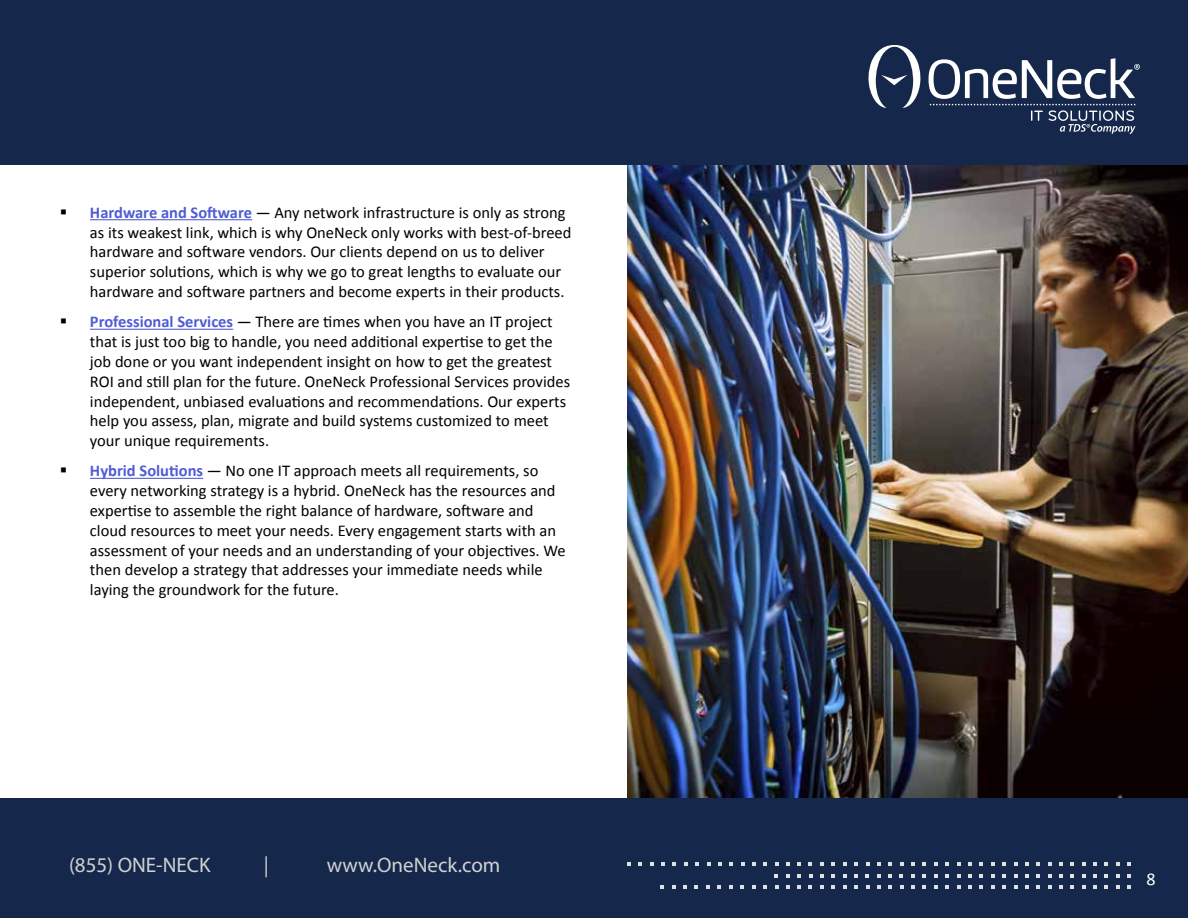
<style>
.page{position:relative;width:1188px;height:918px;background:#fff}
.page>*{position:absolute;margin:0;border:0;box-sizing:border-box;transform-origin:0 0}
.t1{font:21px "Myriad Pro";color:#d1d1d1}
.t2{font:18px "Calibri";color:#fff}
.t3{font:16.5px/19.8px "Calibri";color:#000}
.s1{font-weight:700;color:#4f5cd6}
</style>
<div class="page">
<div style="left:0;top:798px;width:1188px;height:120px;background:#15284b"></div>
<svg style="left:934px;top:874px;width:4px;height:4px"></svg>
<svg style="left:922px;top:874px;width:4px;height:4px"></svg>
<svg style="left:934px;top:885px;width:4px;height:4px"></svg>
<svg style="left:922px;top:885px;width:4px;height:4px"></svg>
<svg style="left:911px;top:885px;width:4px;height:4px"></svg>
<svg style="left:900px;top:885px;width:4px;height:4px"></svg>
<svg style="left:888px;top:885px;width:4px;height:4px"></svg>
<svg style="left:877px;top:885px;width:4px;height:4px"></svg>
<svg style="left:934px;top:863px;width:4px;height:3px"></svg>
<svg style="left:922px;top:863px;width:4px;height:3px"></svg>
<svg style="left:911px;top:863px;width:4px;height:3px"></svg>
<svg style="left:900px;top:863px;width:4px;height:3px"></svg>
<svg style="left:888px;top:863px;width:4px;height:3px"></svg>
<svg style="left:877px;top:863px;width:4px;height:3px"></svg>
<svg style="left:786px;top:885px;width:4px;height:4px"></svg>
<svg style="left:786px;top:863px;width:4px;height:3px"></svg>
<svg style="left:854px;top:863px;width:4px;height:3px"></svg>
<svg style="left:843px;top:863px;width:4px;height:3px"></svg>
<svg style="left:820px;top:863px;width:4px;height:3px"></svg>
<svg style="left:729px;top:863px;width:4px;height:3px"></svg>
<svg style="left:718px;top:863px;width:4px;height:3px"></svg>
<svg style="left:695px;top:863px;width:4px;height:3px"></svg>
<svg style="left:684px;top:863px;width:4px;height:3px"></svg>
<svg style="left:797px;top:863px;width:4px;height:3px"></svg>
<svg style="left:866px;top:885px;width:3px;height:4px"></svg>
<svg style="left:854px;top:885px;width:4px;height:4px"></svg>
<svg style="left:843px;top:885px;width:4px;height:4px"></svg>
<svg style="left:832px;top:885px;width:3px;height:4px"></svg>
<svg style="left:820px;top:885px;width:4px;height:4px"></svg>
<svg style="left:809px;top:885px;width:3px;height:4px"></svg>
<svg style="left:797px;top:885px;width:4px;height:4px"></svg>
<svg style="left:775px;top:885px;width:3px;height:4px"></svg>
<svg style="left:763px;top:885px;width:4px;height:4px"></svg>
<svg style="left:752px;top:885px;width:4px;height:4px"></svg>
<svg style="left:740px;top:885px;width:4px;height:4px"></svg>
<svg style="left:729px;top:885px;width:4px;height:4px"></svg>
<svg style="left:718px;top:885px;width:3px;height:4px"></svg>
<svg style="left:660px;top:885px;width:4px;height:4px"></svg>
<svg style="left:706px;top:885px;width:4px;height:4px"></svg>
<svg style="left:694px;top:885px;width:4px;height:4px"></svg>
<svg style="left:683px;top:885px;width:4px;height:4px"></svg>
<svg style="left:672px;top:885px;width:4px;height:4px"></svg>
<svg style="left:1025px;top:874px;width:4px;height:4px"></svg>
<svg style="left:1014px;top:874px;width:3px;height:4px"></svg>
<svg style="left:1002px;top:874px;width:4px;height:4px"></svg>
<svg style="left:991px;top:874px;width:4px;height:4px"></svg>
<svg style="left:980px;top:874px;width:3px;height:4px"></svg>
<svg style="left:968px;top:874px;width:4px;height:4px"></svg>
<svg style="left:1025px;top:885px;width:4px;height:4px"></svg>
<svg style="left:1014px;top:885px;width:3px;height:4px"></svg>
<svg style="left:1002px;top:885px;width:4px;height:4px"></svg>
<svg style="left:991px;top:885px;width:4px;height:4px"></svg>
<svg style="left:980px;top:885px;width:3px;height:4px"></svg>
<svg style="left:968px;top:885px;width:4px;height:4px"></svg>
<svg style="left:1025px;top:863px;width:4px;height:3px"></svg>
<svg style="left:1002px;top:863px;width:4px;height:3px"></svg>
<svg style="left:991px;top:863px;width:4px;height:3px"></svg>
<svg style="left:968px;top:863px;width:4px;height:3px"></svg>
<svg style="left:1059px;top:874px;width:4px;height:4px"></svg>
<svg style="left:1048px;top:874px;width:3px;height:4px"></svg>
<svg style="left:1036px;top:874px;width:4px;height:4px"></svg>
<svg style="left:1059px;top:885px;width:4px;height:4px"></svg>
<svg style="left:1048px;top:885px;width:3px;height:4px"></svg>
<svg style="left:1036px;top:885px;width:4px;height:4px"></svg>
<svg style="left:1059px;top:863px;width:4px;height:3px"></svg>
<svg style="left:1036px;top:863px;width:4px;height:3px"></svg>
<svg style="left:957px;top:863px;width:4px;height:3px"></svg>
<svg style="left:945px;top:863px;width:4px;height:3px"></svg>
<svg style="left:957px;top:885px;width:4px;height:4px"></svg>
<svg style="left:945px;top:885px;width:4px;height:4px"></svg>
<svg style="left:957px;top:874px;width:4px;height:4px"></svg>
<svg style="left:945px;top:874px;width:4px;height:4px"></svg>
<svg style="left:786px;top:874px;width:4px;height:4px"></svg>
<svg style="left:774px;top:874px;width:4px;height:4px"></svg>
<svg style="left:877px;top:874px;width:4px;height:4px"></svg>
<svg style="left:866px;top:874px;width:3px;height:4px"></svg>
<svg style="left:854px;top:874px;width:4px;height:4px"></svg>
<svg style="left:843px;top:874px;width:4px;height:4px"></svg>
<svg style="left:831px;top:874px;width:4px;height:4px"></svg>
<svg style="left:820px;top:874px;width:4px;height:4px"></svg>
<svg style="left:911px;top:874px;width:4px;height:4px"></svg>
<svg style="left:900px;top:874px;width:3px;height:4px"></svg>
<svg style="left:888px;top:874px;width:4px;height:4px"></svg>
<svg style="left:1116px;top:874px;width:4px;height:4px"></svg>
<svg style="left:1105px;top:874px;width:3px;height:4px"></svg>
<svg style="left:1116px;top:885px;width:4px;height:4px"></svg>
<svg style="left:1105px;top:885px;width:3px;height:4px"></svg>
<svg style="left:1093px;top:885px;width:4px;height:4px"></svg>
<svg style="left:1082px;top:885px;width:4px;height:4px"></svg>
<svg style="left:1070px;top:885px;width:4px;height:4px"></svg>
<svg style="left:1116px;top:863px;width:4px;height:3px"></svg>
<svg style="left:1093px;top:863px;width:4px;height:3px"></svg>
<svg style="left:1082px;top:863px;width:4px;height:3px"></svg>
<svg style="left:1070px;top:863px;width:4px;height:3px"></svg>
<svg style="left:1127px;top:863px;width:4px;height:3px"></svg>
<svg style="left:1127px;top:885px;width:4px;height:4px"></svg>
<svg style="left:1127px;top:874px;width:4px;height:4px"></svg>
<svg style="left:1093px;top:874px;width:4px;height:4px"></svg>
<svg style="left:1082px;top:874px;width:3px;height:4px"></svg>
<svg style="left:1070px;top:874px;width:4px;height:4px"></svg>
<svg style="left:809px;top:874px;width:3px;height:4px"></svg>
<svg style="left:797px;top:874px;width:4px;height:4px"></svg>
<svg style="left:763px;top:863px;width:4px;height:3px"></svg>
<svg style="left:752px;top:863px;width:4px;height:3px"></svg>
<svg style="left:661px;top:863px;width:4px;height:3px"></svg>
<svg style="left:650px;top:863px;width:4px;height:3px"></svg>
<svg style="left:638px;top:863px;width:4px;height:3px"></svg>
<svg style="left:627px;top:863px;width:4px;height:3px"></svg>
<div style="left:0;top:0;width:1188px;height:165px;background:#15284b"></div>
<svg style="left:868px;top:45px;width:53px;height:63px"></svg>
<svg style="left:929px;top:58px;width:211px;height:76px"></svg>
<hr style="left:90px;top:219px;width:162px;height:1px;background:#4f5cd6">
<hr style="left:90px;top:329px;width:143px;height:1px;background:#4f5cd6">
<hr style="left:90px;top:478px;width:113px;height:1px;background:#4f5cd6">
<img style="left:627px;top:165px;width:561px;height:633px">
<p class="t3" style="left:90px;top:203px;width:483px"><span class="s1">Hardware and Software</span> — Any network infrastructure is only as strong as its weakest link, which is why OneNeck only works with best-of-breed hardware and software vendors. Our clients depend on us to deliver superior solutions, which is why we go to great lengths to evaluate our hardware and software partners and become experts in their products.</p>
<p class="t3" style="left:90px;top:312px;width:482px"><span class="s1">Professional Services</span> — There are times when you have an IT project that is just too big to handle, you need additional expertise to get the job done or you want independent insight on how to get the greatest ROI and still plan for the future. OneNeck Professional Services provides independent, unbiased evaluations and recommendations. Our experts help you assess, plan, migrate and build systems customized to meet your unique requirements.</p>
<p class="t3" style="left:90px;top:461px;width:477px"><span class="s1">Hybrid Solutions</span> — No one IT approach meets all requirements, so every networking strategy is a hybrid. OneNeck has the resources and expertise to assemble the right balance of hardware, software and cloud resources to meet your needs. Every engagement starts with an assessment of your needs and an understanding of your objectives. We then develop a strategy that addresses your immediate needs while laying the groundwork for the future.</p>
<p class="t1" style="left:69px;top:852px;width:143px">(855) ONE-NECK</p>
<p class="t1" style="left:264px;top:852px;width:7px">|</p>
<p class="t1" style="left:327px;top:852px;width:175px">www.OneNeck.com</p>
<p class="t2" style="left:1147px;top:867px;width:11px">8</p>
</div>
